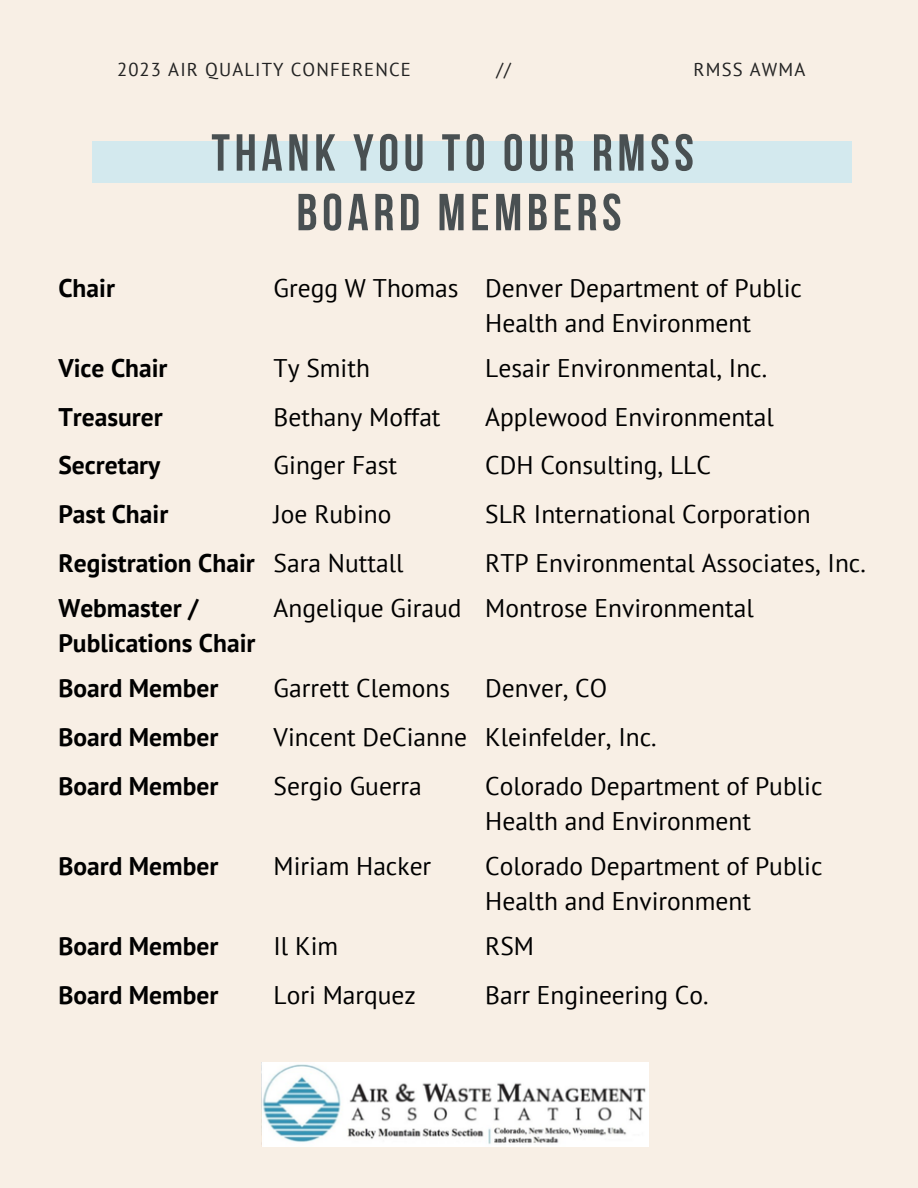
<style>
.page{position:relative;width:918px;height:1188px;background:#f8efe5}
.page>*{position:absolute;margin:0;border:0;box-sizing:border-box;transform-origin:0 0}
.t1{font:700 52.05px "Bebas Neue";letter-spacing:.09em;color:#495052}
.t2{font:25.5px/34.8px "PT Sans";color:#000}
.t3{font:700 25.5px/34.8px "PT Sans";color:#000}
.t4{font:18.6px "PT Sans";letter-spacing:.06em;color:#222}
</style>
<div class="page">
<div style="left:92px;top:141px;width:759px;height:42px;background:#d3e9ee"></div>
<img style="left:262px;top:1062px;width:387px;height:85px">
<p class="t4" style="left:117px;top:57px;width:295px">2023 AIR QUALITY CONFERENCE</p>
<p class="t4" style="left:497px;top:57px;width:16px">//</p>
<p class="t4" style="left:694px;top:57px;width:113px">RMSS AWMA</p>
<p class="t1" style="left:211px;top:132px;width:484px">THANK YOU TO OUR RMSS</p>
<p class="t1" style="left:296px;top:191px;width:327px">BOARD MEMBERS</p>
<p class="t3" style="left:58px;top:270px;width:58px">Chair</p>
<p class="t2" style="left:274px;top:270px;width:187px">Gregg W Thomas</p>
<p class="t2" style="left:485px;top:270px;width:318px">Denver Department of Public<br>Health and Environment</p>
<p class="t3" style="left:58px;top:350px;width:111px">Vice Chair</p>
<p class="t2" style="left:274px;top:350px;width:98px">Ty Smith</p>
<p class="t2" style="left:485px;top:350px;width:283px">Lesair Environmental, Inc.</p>
<p class="t3" style="left:58px;top:399px;width:106px">Treasurer</p>
<p class="t2" style="left:274px;top:399px;width:169px">Bethany Moffat</p>
<p class="t2" style="left:485px;top:399px;width:290px">Applewood Environmental</p>
<p class="t3" style="left:58px;top:448px;width:104px">Secretary</p>
<p class="t2" style="left:274px;top:448px;width:125px">Ginger Fast</p>
<p class="t2" style="left:485px;top:448px;width:227px">CDH Consulting, LLC</p>
<p class="t3" style="left:58px;top:496px;width:111px">Past Chair</p>
<p class="t2" style="left:274px;top:496px;width:119px">Joe Rubino</p>
<p class="t2" style="left:485px;top:496px;width:327px">SLR International Corporation</p>
<p class="t3" style="left:58px;top:545px;width:198px">Registration Chair</p>
<p class="t2" style="left:274px;top:545px;width:131px">Sara Nuttall</p>
<p class="t2" style="left:485px;top:545px;width:382px">RTP Environmental Associates, Inc.</p>
<p class="t3" style="left:58px;top:590px;width:199px">Webmaster /<br>Publications Chair</p>
<p class="t2" style="left:274px;top:590px;width:190px">Angelique Giraud</p>
<p class="t2" style="left:485px;top:590px;width:270px">Montrose Environmental</p>
<p class="t3" style="left:58px;top:670px;width:161px">Board Member</p>
<p class="t2" style="left:274px;top:670px;width:178px">Garrett Clemons</p>
<p class="t2" style="left:485px;top:670px;width:123px">Denver, CO</p>
<p class="t3" style="left:58px;top:719px;width:161px">Board Member</p>
<p class="t2" style="left:274px;top:719px;width:195px">Vincent DeCianne</p>
<p class="t2" style="left:485px;top:719px;width:173px">Kleinfelder, Inc.</p>
<p class="t3" style="left:58px;top:768px;width:161px">Board Member</p>
<p class="t2" style="left:274px;top:768px;width:150px">Sergio Guerra</p>
<p class="t2" style="left:485px;top:768px;width:339px">Colorado Department of Public<br>Health and Environment</p>
<p class="t3" style="left:58px;top:848px;width:161px">Board Member</p>
<p class="t2" style="left:274px;top:848px;width:159px">Miriam Hacker</p>
<p class="t2" style="left:485px;top:848px;width:339px">Colorado Department of Public<br>Health and Environment</p>
<p class="t3" style="left:58px;top:928px;width:161px">Board Member</p>
<p class="t2" style="left:274px;top:928px;width:66px">Il Kim</p>
<p class="t2" style="left:485px;top:928px;width:50px">RSM</p>
<p class="t3" style="left:58px;top:977px;width:161px">Board Member</p>
<p class="t2" style="left:274px;top:977px;width:144px">Lori Marquez</p>
<p class="t2" style="left:485px;top:977px;width:225px">Barr Engineering Co.</p>
</div>
